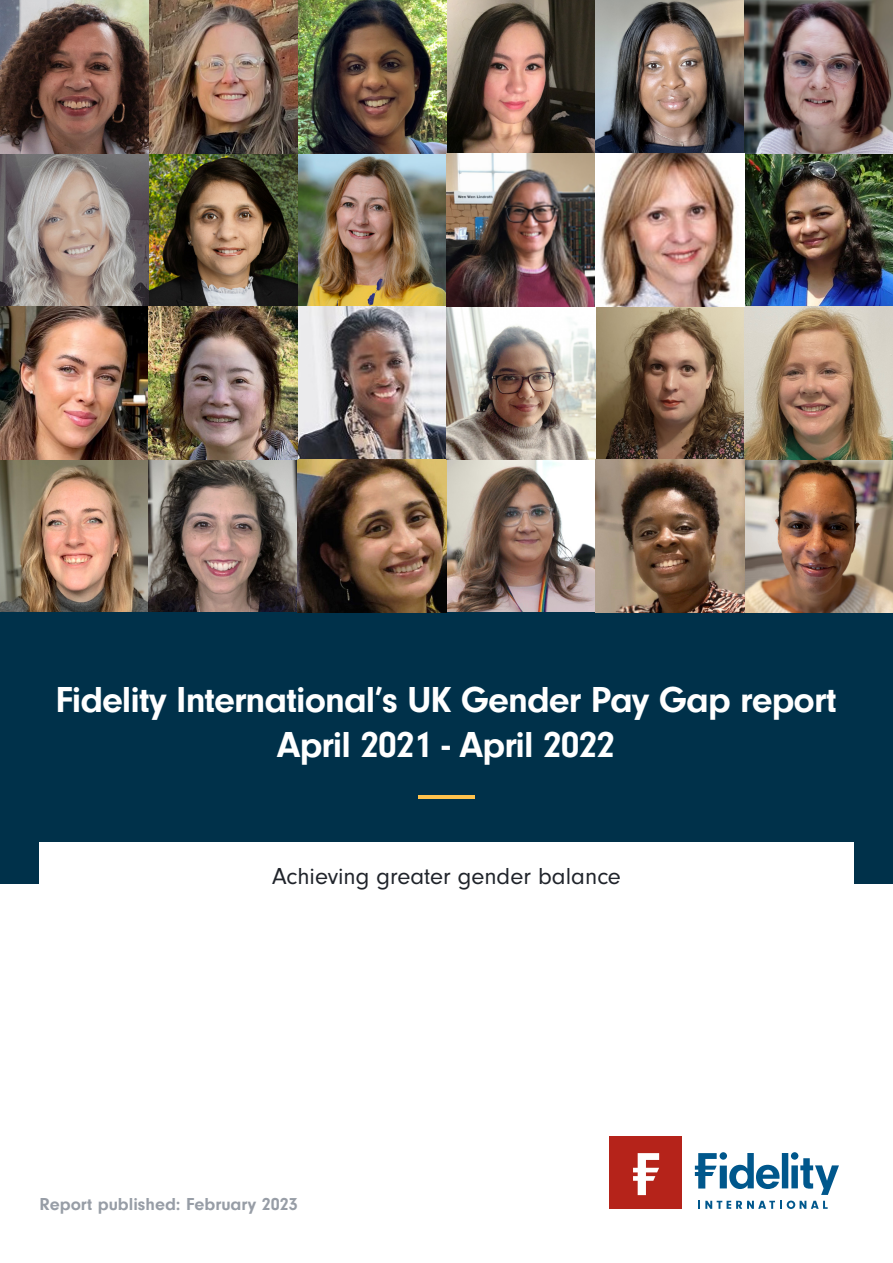
<style>
.page{position:relative;width:893px;height:1263px;background:#fff}
.page>*{position:absolute;margin:0;border:0;box-sizing:border-box;transform-origin:0 0}
.t1{font:700 37.5px/45px "Neuzeit Gro";letter-spacing:-.025em;color:#fff;text-align:center}
.t2{font:24px "Neuzeit Gro";color:#20242b}
.t3{font:700 18px "Neuzeit Gro";color:#979da6}
</style>
<div class="page">
<img style="left:446px;top:0;width:149px;height:306px">
<img style="left:0;top:459px;width:595px;height:153px">
<img style="left:0;top:0;width:446px;height:459px">
<img style="left:744px;top:153px;width:149px;height:459px">
<img style="left:446px;top:306px;width:447px;height:153px">
<div style="left:0;top:612px;width:893px;height:271px;background:#00314a"></div>
<div style="left:39px;top:841px;width:815px;height:94px;background:#fff"></div>
<div style="left:610px;top:1137px;width:72px;height:72px;background:#b5231a"></div>
<svg style="left:633px;top:1153px;width:26px;height:42px"></svg>
<svg style="left:695px;top:1152px;width:144px;height:57px"></svg>
<hr style="left:418px;top:795px;width:57px;height:4px;background:#ffc24d">
<img style="left:595px;top:0;width:298px;height:153px">
<img style="left:595px;top:459px;width:149px;height:153px">
<img style="left:600px;top:153px;width:135px;height:153px">
<img style="left:0;top:0;width:149px;height:153px">
<p class="t1" style="left:55px;top:677px;width:783px">Fidelity International’s UK Gender Pay Gap report<br>April 2021 - April 2022</p>
<p class="t2" style="left:272px;top:863px;width:350px">Achieving greater gender balance</p>
<p class="t3" style="left:40px;top:1194px;width:260px">Report published: February 2023</p>
</div>
